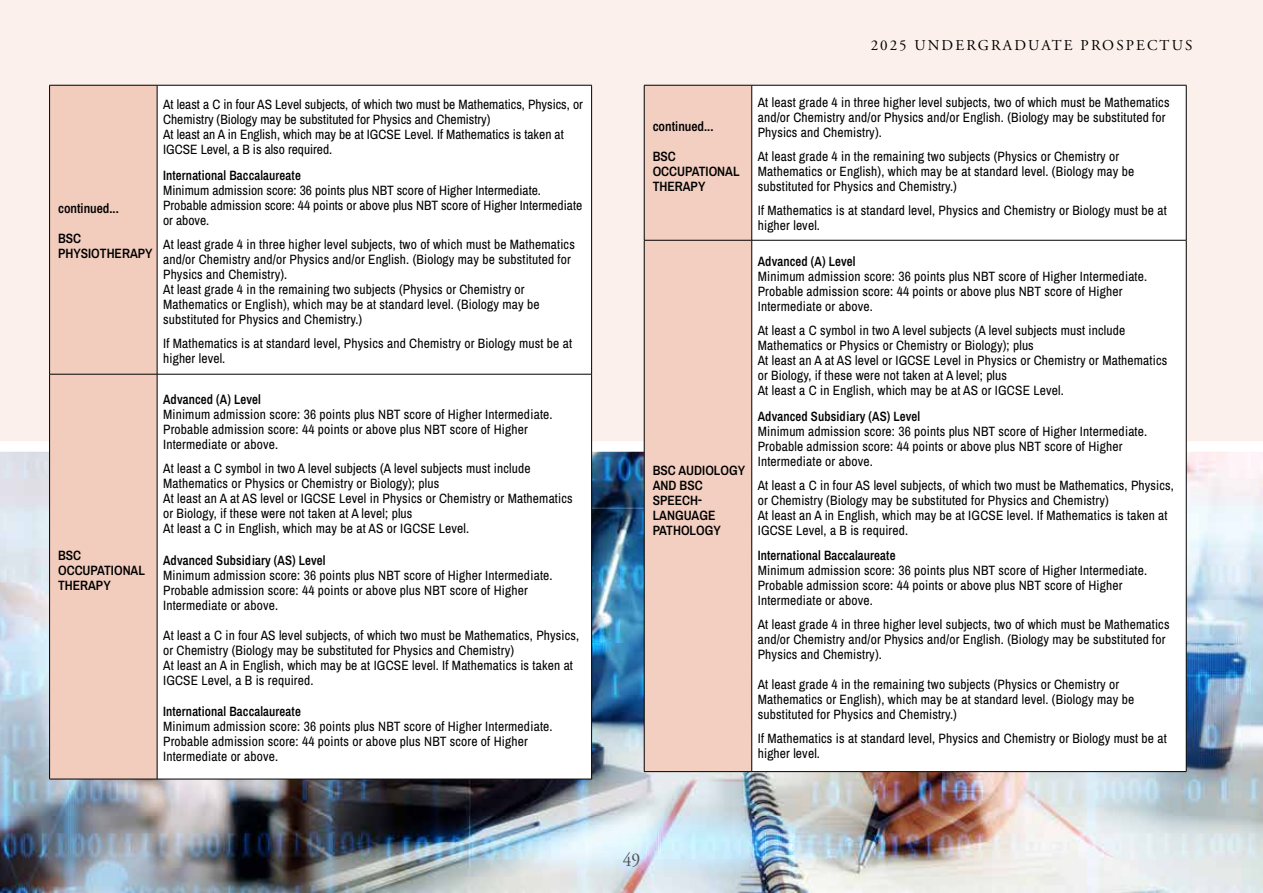
<style>
.page{position:relative;width:1263px;height:893px;background:#fff}
.page>*{position:absolute;margin:0;border:0;box-sizing:border-box;transform-origin:0 0}
.t1{font:19.5px "Adobe Garamond Pro";color:#515254;scale:.9 1}
.t2{font:15px "Adobe Garamond Pro";letter-spacing:.145em;color:#000}
.t3{font:13.5px/15px "Archivo Narrow";letter-spacing:.01em;color:#000}
.t4{font:600 13.5px "Archivo Narrow";letter-spacing:.01em;color:#000;scale:.95 1}
.t5{font:600 13.5px/15px "Archivo Narrow";letter-spacing:.01em;color:#000}
</style>
<div class="page">
<div style="left:0;top:0;width:1263px;height:648px;background:#fbf0eb"></div>
<img style="left:0;top:441px;width:1263px;height:452px">
<div style="left:50px;top:86px;width:107px;height:693px;background:#f2cdbe"></div>
<div style="left:158px;top:86px;width:433px;height:693px;background:#fff"></div>
<hr style="left:49px;top:85px;width:1px;height:289px;background:#000">
<hr style="left:49px;top:374px;width:1px;height:405px;background:#000">
<hr style="left:49px;top:85px;width:108px;height:1px;background:#000">
<hr style="left:49px;top:374px;width:108px;height:1px;background:#000">
<hr style="left:49px;top:779px;width:108px;height:1px;background:#000">
<hr style="left:157px;top:85px;width:1px;height:289px;background:#000">
<hr style="left:157px;top:374px;width:1px;height:405px;background:#000">
<hr style="left:157px;top:85px;width:435px;height:1px;background:#000">
<hr style="left:591px;top:85px;width:1px;height:289px;background:#000">
<hr style="left:591px;top:374px;width:1px;height:405px;background:#000">
<hr style="left:157px;top:374px;width:435px;height:1px;background:#000">
<hr style="left:157px;top:779px;width:435px;height:1px;background:#000">
<div style="left:645px;top:86px;width:106px;height:685px;background:#f3cfc1"></div>
<div style="left:752px;top:86px;width:434px;height:685px;background:#fff"></div>
<hr style="left:644px;top:85px;width:1px;height:155px;background:#000">
<hr style="left:644px;top:85px;width:108px;height:1px;background:#000">
<hr style="left:751px;top:85px;width:1px;height:155px;background:#000">
<hr style="left:1186px;top:85px;width:1px;height:155px;background:#000">
<hr style="left:752px;top:85px;width:434px;height:1px;background:#000">
<hr style="left:644px;top:240px;width:1px;height:531px;background:#000">
<hr style="left:644px;top:240px;width:108px;height:1px;background:#000">
<hr style="left:644px;top:771px;width:108px;height:1px;background:#000">
<hr style="left:751px;top:240px;width:1px;height:531px;background:#000">
<hr style="left:752px;top:240px;width:434px;height:1px;background:#000">
<hr style="left:1186px;top:240px;width:1px;height:531px;background:#000">
<hr style="left:752px;top:771px;width:434px;height:1px;background:#000">
<p class="t5" style="left:58px;top:201px;width:62px">continued...</p>
<p class="t5" style="left:58px;top:231px;width:96px">BSC<br>PHYSIOTHERAPY</p>
<p class="t3" style="left:163px;top:97px;width:421px">At least a C in four AS Level subjects, of which two must be Mathematics, Physics, or Chemistry (Biology may be substituted for Physics and Chemistry)<br>At least an A in English, which may be at IGCSE Level. If Mathematics is taken at IGCSE Level, a B is also required.</p>
<p class="t4" style="left:163px;top:165px;width:146px">International Baccalaureate</p>
<p class="t3" style="left:163px;top:182px;width:421px">Minimum admission score: 36 points plus NBT score of Higher Intermediate.<br>Probable admission score: 44 points or above plus NBT score of Higher Intermediate or above.</p>
<p class="t3" style="left:163px;top:236px;width:413px">At least grade 4 in three higher level subjects, two of which must be Mathematics and/or Chemistry and/or Physics and/or English. (Biology may be substituted for Physics and Chemistry).<br>At least grade 4 in the remaining two subjects (Physics or Chemistry or Mathematics or English), which may be at standard level. (Biology may be substituted for Physics and Chemistry.)</p>
<p class="t3" style="left:163px;top:335px;width:411px">If Mathematics is at standard level, Physics and Chemistry or Biology must be at higher level.</p>
<p class="t5" style="left:58px;top:548px;width:88px">BSC<br>OCCUPATIONAL<br>THERAPY</p>
<p class="t4" style="left:163px;top:390px;width:104px">Advanced (A) Level</p>
<p class="t3" style="left:163px;top:407px;width:391px">Minimum admission score: 36 points plus NBT score of Higher Intermediate.<br>Probable admission score: 44 points or above plus NBT score of Higher<br>Intermediate or above.</p>
<p class="t3" style="left:163px;top:461px;width:411px">At least a C symbol in two A level subjects (A level subjects must include Mathematics or Physics or Chemistry or Biology); plus<br>At least an A at AS level or IGCSE Level in Physics or Chemistry or Mathematics or Biology, if these were not taken at A level; plus<br>At least a C in English, which may be at AS or IGCSE Level.</p>
<p class="t4" style="left:163px;top:551px;width:173px">Advanced Subsidiary (AS) Level</p>
<p class="t3" style="left:163px;top:567px;width:391px">Minimum admission score: 36 points plus NBT score of Higher Intermediate.<br>Probable admission score: 44 points or above plus NBT score of Higher<br>Intermediate or above.</p>
<p class="t3" style="left:163px;top:627px;width:418px">At least a C in four AS level subjects, of which two must be Mathematics, Physics, or Chemistry (Biology may be substituted for Physics and Chemistry)<br>At least an A in English, which may be at IGCSE level. If Mathematics is taken at IGCSE Level, a B is required.</p>
<p class="t4" style="left:163px;top:702px;width:146px">International Baccalaureate</p>
<p class="t3" style="left:163px;top:719px;width:391px">Minimum admission score: 36 points plus NBT score of Higher Intermediate.<br>Probable admission score: 44 points or above plus NBT score of Higher<br>Intermediate or above.</p>
<p class="t2" style="left:871px;top:36px;width:323px">2025 UNDERGRADUATE PROSPECTUS</p>
<p class="t5" style="left:653px;top:119px;width:62px">continued...</p>
<p class="t5" style="left:653px;top:149px;width:88px">BSC<br>OCCUPATIONAL<br>THERAPY</p>
<p class="t5" style="left:653px;top:462px;width:94px">BSC AUDIOLOGY<br>AND BSC<br>SPEECH-<br>LANGUAGE<br>PATHOLOGY</p>
<p class="t3" style="left:758px;top:95px;width:413px">At least grade 4 in three higher level subjects, two of which must be Mathematics and/or Chemistry and/or Physics and/or English. (Biology may be substituted for<br>Physics and Chemistry).</p>
<p class="t3" style="left:758px;top:149px;width:378px">At least grade 4 in the remaining two subjects (Physics or Chemistry or<br>Mathematics or English), which may be at standard level. (Biology may be substituted for Physics and Chemistry.)</p>
<p class="t3" style="left:758px;top:203px;width:411px">If Mathematics is at standard level, Physics and Chemistry or Biology must be at higher level.</p>
<p class="t4" style="left:758px;top:252px;width:104px">Advanced (A) Level</p>
<p class="t3" style="left:758px;top:268px;width:391px">Minimum admission score: 36 points plus NBT score of Higher Intermediate.<br>Probable admission score: 44 points or above plus NBT score of Higher<br>Intermediate or above.</p>
<p class="t3" style="left:758px;top:322px;width:411px">At least a C symbol in two A level subjects (A level subjects must include Mathematics or Physics or Chemistry or Biology); plus<br>At least an A at AS level or IGCSE Level in Physics or Chemistry or Mathematics or Biology, if these were not taken at A level; plus<br>At least a C in English, which may be at AS or IGCSE Level.</p>
<p class="t4" style="left:758px;top:406px;width:173px">Advanced Subsidiary (AS) Level</p>
<p class="t3" style="left:758px;top:423px;width:391px">Minimum admission score: 36 points plus NBT score of Higher Intermediate.<br>Probable admission score: 44 points or above plus NBT score of Higher<br>Intermediate or above.</p>
<p class="t3" style="left:758px;top:477px;width:418px">At least a C in four AS level subjects, of which two must be Mathematics, Physics, or Chemistry (Biology may be substituted for Physics and Chemistry)<br>At least an A in English, which may be at IGCSE level. If Mathematics is taken at IGCSE Level, a B is required.</p>
<p class="t4" style="left:758px;top:546px;width:146px">International Baccalaureate</p>
<p class="t3" style="left:758px;top:562px;width:391px">Minimum admission score: 36 points plus NBT score of Higher Intermediate.<br>Probable admission score: 44 points or above plus NBT score of Higher<br>Intermediate or above.</p>
<p class="t3" style="left:758px;top:616px;width:413px">At least grade 4 in three higher level subjects, two of which must be Mathematics and/or Chemistry and/or Physics and/or English. (Biology may be substituted for<br>Physics and Chemistry).</p>
<p class="t3" style="left:758px;top:676px;width:378px">At least grade 4 in the remaining two subjects (Physics or Chemistry or<br>Mathematics or English), which may be at standard level. (Biology may be substituted for Physics and Chemistry.)</p>
<p class="t3" style="left:758px;top:730px;width:411px">If Mathematics is at standard level, Physics and Chemistry or Biology must be at higher level.</p>
<h1 class="t1" style="left:623px;top:848px;width:21px">49</h1>
</div>
